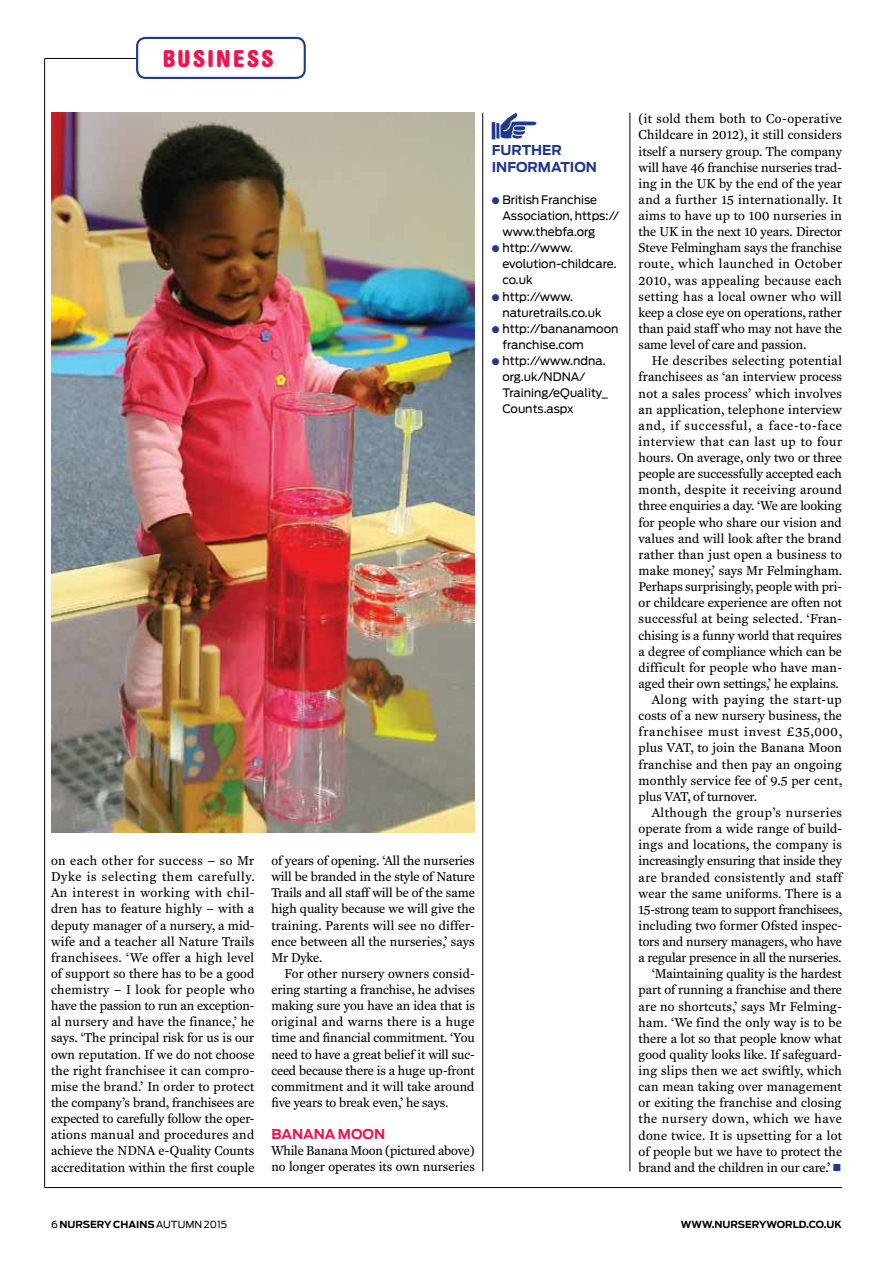
<style>
.page{position:relative;width:893px;height:1263px;background:#fff}
.page>*{position:absolute;margin:0;border:0;box-sizing:border-box;transform-origin:0 0}
.t1{font:700 condensed 24px "AG Book Rounded BQ";letter-spacing:.1em;color:#ed1651}
.t2{font:700 13.5px/16px "Antenna";color:#1e398d}
.t3{font:700 13.5px "Antenna";letter-spacing:.08em;color:#ed1651}
.t4{font:13.2px/16.2px "Fenway";letter-spacing:.01em;color:#000;text-align:justify}
.t5{font:13.2px "Fenway";letter-spacing:-.015em;color:#000}
.t6{font:13.2px "Fenway";letter-spacing:.045em;color:#000}
.t7{font:13.2px "Fenway";letter-spacing:.03em;color:#000}
.t8{font:13.2px "Fenway";letter-spacing:.055em;color:#000}
.t9{font:13.2px "Fenway";letter-spacing:.06em;color:#000}
.t10{font:13.2px "Fenway";letter-spacing:.04em;color:#000}
.t11{font:11.7px/16px "Antenna";color:#000}
.t12{font:700 9.75px "Antenna";color:#000}
.t13{font:9.75px "Antenna";color:#000}
.s1{color:#1e398d}
.s2{font-weight:400}
</style>
<div class="page">
<hr style="left:45px;top:58px;width:91px;height:1px;background:#000">
<hr style="left:44px;top:59px;width:1px;height:1128px;background:#000">
<hr style="left:45px;top:1187px;width:797px;height:1px;background:#000">
<hr style="left:482px;top:113px;width:1px;height:1058px;background:#000">
<hr style="left:630px;top:113px;width:1px;height:1058px;background:#000">
<div style="left:136px;top:37px;width:170px;height:42px;border:2px solid #1e398d;border-radius:9px"></div>
<img style="left:51px;top:113px;width:424px;height:720px">
<svg style="left:492px;top:113px;width:45px;height:26px"></svg>
<h1 class="t1" style="left:163px;top:44px;width:112px">BUSINESS</h1>
<p class="t2" style="left:492px;top:143px;width:105px">FURTHER<br>INFORMATION</p>
<p class="t11" style="left:502px;top:192px;width:118px;text-indent:-11px"><span class="s1">●</span> British Franchise<br>Association, https:// www.thebfa.org</p>
<p class="t11" style="left:502px;top:240px;width:116px;text-indent:-11px"><span class="s1">●</span> http://www. evolution-childcare. co.uk</p>
<p class="t11" style="left:502px;top:288px;width:101px;text-indent:-11px"><span class="s1">●</span> http://www. naturetrails.co.uk</p>
<p class="t11" style="left:502px;top:321px;width:118px;text-indent:-11px"><span class="s1">●</span> http://bananamoon franchise.com</p>
<p class="t11" style="left:502px;top:353px;width:107px;text-indent:-11px"><span class="s1">●</span> http://www.ndna. org.uk/N DNA/<br>Training/eQuality_<br>Counts.aspx</p>
<p class="t4" style="left:51px;top:852px;width:205px">on each other for success – so Mr Dyke is selecting them carefully.<br>An interest in working with chil&shy;dren has to feature highly – with a deputy manager of a nursery, a mid&shy;wife and a teacher all Nature Trails franchisees. ‘We offer a high level of support so there has to be a good chemistry – I look for people who have the passion to run an exception&shy;al nursery and have the finance,’ he says. ‘The principal risk for us is our own reputation. If we do not choose the right franchisee it can compro&shy;mise the brand.’ In order to protect the company’s brand, franchisees are expected to carefully follow the oper&shy;ations manual and procedures and achieve the NDNA e-Quality Counts accreditation within the first couple</p>
<p class="t4" style="left:271px;top:852px;width:205px">of years of opening. ‘All the nurseries will be branded in the style of Nature Trails and all staff will be of the same high quality because we will give the training. Parents will see no differ&shy;ence between all the nurseries,’ says Mr Dyke.</p>
<p class="t4" style="left:271px;top:965px;width:205px;text-indent:13px">For other nursery owners consid&shy;ering starting a franchise, he advises making sure you have an idea that is original and warns there is a huge time and financial commitment. ‘You need to have a great belief it will suc&shy;ceed because there is a huge up-front commitment and it will take around five years to break even,’ he says.</p>
<p class="t3" style="left:271px;top:1126px;width:113px">BANANA MOON</p>
<p class="t4" style="left:271px;top:1143px;width:205px">While Banana Moon (pictured above) no longer operates its own nurseries</p>
<p class="t4" style="left:639px;top:111px;width:205px">(it sold them both to Co-operative Childcare in 2012), it still considers itself a nursery group. The company will have 46 franchise nurseries trad&shy;ing in the UK by the end of the year and a further 15 internationally. It aims to have up to 100 nurseries in the UK in the next 10 years. Director Steve Felmingham says the franchise route, which launched in October 2010, was appealing because each setting has a local owner who will keep a close eye on operations, rather than paid staff who may not have the same level of care and passion.</p>
<p class="t7" style="left:652px;top:353px;width:192px">He describes selecting potential</p>
<p class="t4" style="left:639px;top:369px;width:205px">franchisees as ‘an interview process</p>
<p class="t4" style="left:639px;top:385px;width:205px">not a sales process’ which involves</p>
<p class="t4" style="left:639px;top:401px;width:205px">an application, telephone interview</p>
<p class="t8" style="left:639px;top:417px;width:205px">and, if successful, a face-to-face</p>
<p class="t6" style="left:639px;top:433px;width:205px">interview that can last up to four</p>
<p class="t4" style="left:639px;top:449px;width:205px">hours. On average, only two or three</p>
<p class="t4" style="left:639px;top:465px;width:205px">people are successfully accepted each</p>
<p class="t4" style="left:639px;top:482px;width:205px">month, despite it receiving around</p>
<p class="t4" style="left:639px;top:498px;width:205px">three enquiries a day. ‘We are looking</p>
<p class="t4" style="left:639px;top:514px;width:205px">for people who share our vision and</p>
<p class="t4" style="left:639px;top:530px;width:205px">values and will look after the brand</p>
<p class="t4" style="left:639px;top:546px;width:205px">rather than just open a business to</p>
<p class="t4" style="left:639px;top:562px;width:205px">make money,’ says Mr Felmingham.</p>
<p class="t4" style="left:639px;top:578px;width:205px">Perhaps surprisingly, people with pri-</p>
<p class="t4" style="left:639px;top:595px;width:205px">or childcare experience are often not</p>
<p class="t4" style="left:639px;top:611px;width:205px">successful at being selected. ‘Fran-</p>
<p class="t4" style="left:639px;top:627px;width:205px">chising is a funny world that requires</p>
<p class="t4" style="left:639px;top:643px;width:205px">a degree of compliance which can be</p>
<p class="t4" style="left:639px;top:659px;width:205px">difficult for people who have man-</p>
<p class="t4" style="left:639px;top:675px;width:202px">aged their own settings,’ he explains.</p>
<p class="t6" style="left:652px;top:691px;width:192px">Along with paying the start-up</p>
<p class="t4" style="left:639px;top:707px;width:205px">costs of a new nursery business, the</p>
<p class="t9" style="left:639px;top:724px;width:205px">franchisee must invest £35,000,</p>
<p class="t4" style="left:639px;top:740px;width:205px">plus VAT, to join the Banana Moon</p>
<p class="t4" style="left:639px;top:756px;width:205px">franchise and then pay an ongoing</p>
<p class="t4" style="left:639px;top:772px;width:205px">monthly service fee of 9.5 per cent,</p>
<p class="t4" style="left:639px;top:788px;width:120px">plus VAT, of turnover.</p>
<p class="t6" style="left:652px;top:804px;width:192px">Although the group’s nurseries</p>
<p class="t4" style="left:639px;top:820px;width:205px">operate from a wide range of build-</p>
<p class="t4" style="left:639px;top:836px;width:205px">ings and locations, the company is</p>
<p class="t5" style="left:639px;top:853px;width:205px">increasingly ensuring that inside they</p>
<p class="t7" style="left:639px;top:869px;width:205px">are branded consistently and staff</p>
<p class="t4" style="left:639px;top:885px;width:205px">wear the same uniforms. There is a</p>
<p class="t5" style="left:639px;top:901px;width:205px">15-strong team to support franchisees,</p>
<p class="t4" style="left:639px;top:917px;width:205px">including two former Ofsted inspec-</p>
<p class="t5" style="left:639px;top:933px;width:205px">tors and nursery managers, who have</p>
<p class="t5" style="left:639px;top:949px;width:204px">a regular presence in all the nurseries.</p>
<p class="t4" style="left:652px;top:966px;width:192px">‘Maintaining quality is the hardest</p>
<p class="t4" style="left:639px;top:982px;width:205px">part of running a franchise and there</p>
<p class="t4" style="left:639px;top:998px;width:205px">are no shortcuts,’ says Mr Felming-</p>
<p class="t4" style="left:639px;top:1014px;width:205px">ham. ‘We find the only way is to be</p>
<p class="t4" style="left:639px;top:1030px;width:205px">there a lot so that people know what</p>
<p class="t4" style="left:639px;top:1046px;width:205px">good quality looks like. If safeguard-</p>
<p class="t4" style="left:639px;top:1062px;width:205px">ing slips then we act swiftly, which</p>
<p class="t4" style="left:639px;top:1078px;width:205px">can mean taking over management</p>
<p class="t4" style="left:639px;top:1095px;width:205px">or exiting the franchise and closing</p>
<p class="t10" style="left:639px;top:1111px;width:205px">the nursery down, which we have</p>
<p class="t4" style="left:639px;top:1127px;width:205px">done twice. It is upsetting for a lot</p>
<p class="t4" style="left:639px;top:1143px;width:205px">of people but we have to protect the</p>
<p class="t4" style="left:639px;top:1159px;width:204px">brand and the children in our care.’ <span class="s1">■</span></p>
<p class="t12" style="left:51px;top:1218px;width:114px"><span class="s2">6</span> N URSERY CHAINS <span class="s2">AUTUMN</span></p>
<p class="t13" style="left:204px;top:1218px;width:25px">2015</p>
<p class="t12" style="left:681px;top:1218px;width:162px">WWW.N URSERYWORLD.CO.UK</p>
</div>
